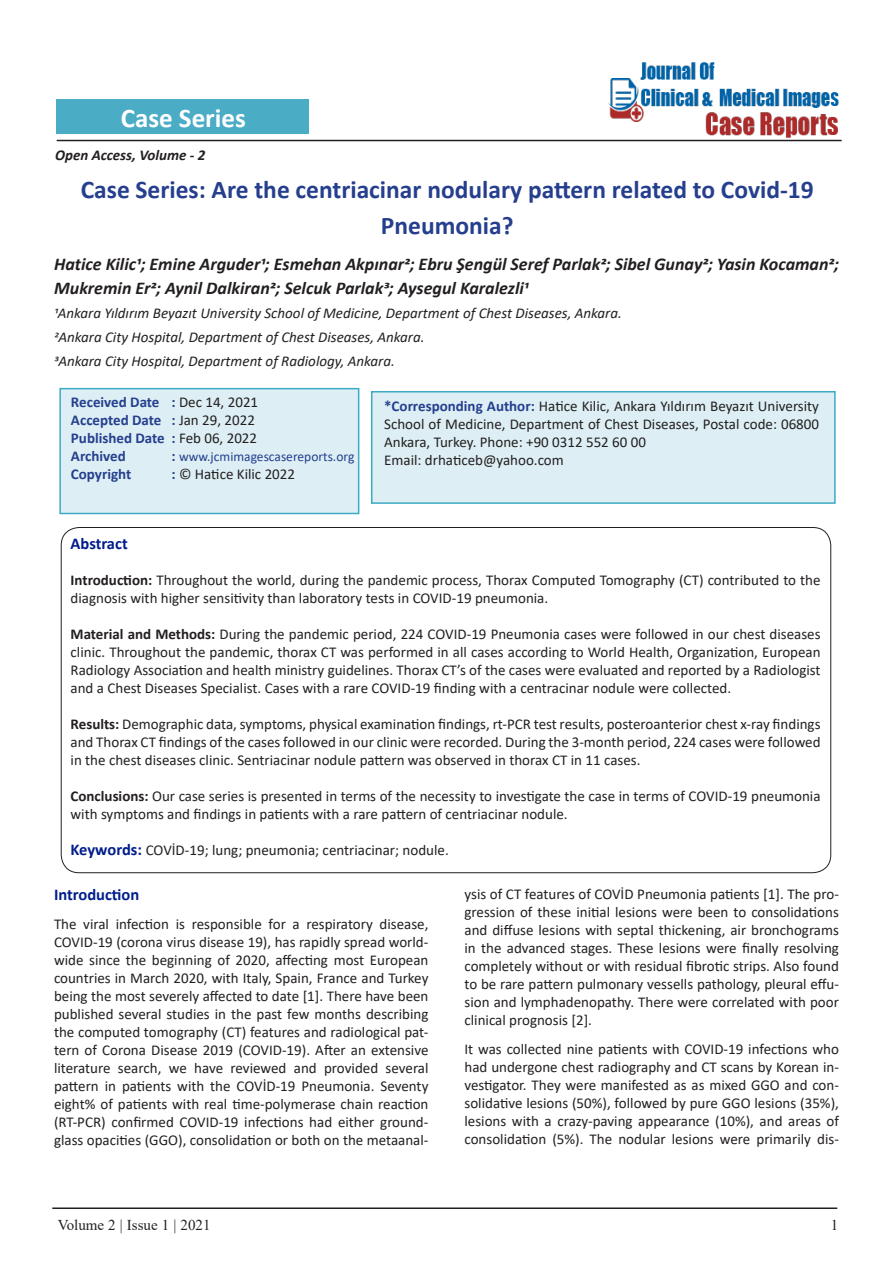
<style>
.page{position:relative;width:893px;height:1263px;background:#fff}
.page>*{position:absolute;margin:0;border:0;box-sizing:border-box;transform-origin:0 0}
.t1{font:700 27px "Calibri";color:#fff}
.Tittle{font:700 25.5px/36px "Calibri";color:#253f8e;text-align:center}
.Paragraph_Style_1{font:italic 700 18px/24px "Calibri";color:#231f20}
.side_heading_new{font:700 16.5px "Calibri";color:#001d8c}
.side_heading_new-2{font:15px/18px "Calibri";color:#231f20;text-align:justify}
.Paragraph_Style_1-2{font:15px/18px "Calibri";color:#231f20;text-align:justify}
.Paragraph_Style_1-3{font:italic 15px "Calibri";color:#231f20}
.Paragraph_Style_1-4{font:700 15px/18px "Calibri";color:#253f8e}
.t2{font:15px "Times New Roman";color:#231f20}
.t3{font:italic 700 15px "Calibri";color:#231f20}
.Paragraph_Style_1-5{font:13.5px "Calibri";color:#253f8e}
.s1{font-weight:400;color:#231f20}
.s2{font-weight:700;font-size:15px}
.s3{font-weight:700;color:#253f8e}
.s4{font-weight:700}
.s5{font-weight:700;font-size:16.5px;color:#001d8c}
</style>
<div class="page">
<hr style="left:57px;top:140px;width:785px;height:1px;background:#231f20">
<hr style="left:52px;top:1207px;width:785px;height:2px;background:#231f20">
<div style="left:57px;top:100px;width:252px;height:34px;background:#4bacc6"></div>
<div style="left:371px;top:391px;width:465px;height:113px;background:#ddeff4;border:2px solid #3daac4"></div>
<div style="left:59px;top:388px;width:300px;height:126px;background:#ddeff4;border:2px solid #3daac4"></div>
<img style="left:606px;top:62px;width:234px;height:80px">
<p class="t1" style="left:121px;top:99px;width:127px">Case Series</p>
<p class="t3" style="left:55px;top:144px;width:152px">Open Access, Volume - 2</p>
<p class="Tittle" style="left:81px;top:171px;width:734px">Case Series: Are the centriacinar nodulary pattern related to Covid-19<br>Pneumonia?</p>
<p class="Paragraph_Style_1" style="left:54px;top:251px;width:786px">Hatice Kilic1; Emine Arguder1; Esmehan Akpınar2; Ebru Şengül Seref Parlak2; Sibel Gunay2; Yasin Kocaman2;<br>Mukremin Er2; Aynil Dalkiran2; Selcuk Parlak3; Aysegul Karalezli1</p>
<p class="Paragraph_Style_1-3" style="left:54px;top:302px;width:569px">1Ankara Yıldırım Beyazıt University School of Medicine, Department of Chest Diseases, Ankara.</p>
<p class="Paragraph_Style_1-3" style="left:54px;top:326px;width:372px">2Ankara City Hospital, Department of Chest Diseases, Ankara.</p>
<p class="Paragraph_Style_1-3" style="left:54px;top:350px;width:342px">3Ankara City Hospital, Department of Radiology, Ankara.</p>
<p class="Paragraph_Style_1-4" style="left:71px;top:393px;width:189px">Received Date : <span class="s1">Dec 14, 2021<br></span>Accepted Date : <span class="s1">Jan 29, 2022<br></span>Published Date : <span class="s1">Feb 06, 2022<br></span>Archived</p>
<p class="Paragraph_Style_1-5" style="left:171px;top:447px;width:184px"><span class="s2">:</span> www.jcmimagescasereports.org</p>
<p class="Paragraph_Style_1-4" style="left:71px;top:465px;width:62px">Copyright</p>
<p class="Paragraph_Style_1-2" style="left:171px;top:464px;width:125px"><span class="s3">:</span> © Hatice Kilic 2022</p>
<p class="Paragraph_Style_1-2" style="left:384px;top:397px;width:436px"><span class="s3">*Corresponding Author:</span> Hatice Kilic, Ankara Yıldırım Beyazıt University School of Medicine, Department of Chest Diseases, Postal code: 06800<br>Ankara, Turkey. Phone: +90 0312 552 60 00</p>
<p class="Paragraph_Style_1-2" style="left:384px;top:451px;width:181px">Email: drhaticeb@yahoo.com</p>
<p class="side_heading_new" style="left:71px;top:532px;width:59px">Abstract</p>
<p class="Paragraph_Style_1-2" style="left:71px;top:570px;width:751px"><span class="s4">Introduction:</span> Throughout the world, during the pandemic process, Thorax Computed Tomography (CT) contributed to the diagnosis with higher sensitivity than laboratory tests in COVID-19 pneumonia.</p>
<p class="Paragraph_Style_1-2" style="left:71px;top:624px;width:752px"><span class="s4">Material and Methods:</span> During the pandemic period, 224 COVID-19 Pneumonia cases were followed in our chest diseases clinic. Throughout the pandemic, thorax CT was performed in all cases according to World Health, Organization, European Radiology Association and health ministry guidelines. Thorax CT’s of the cases were evaluated and reported by a Radiologist and a Chest Diseases Specialist. Cases with a rare COVID-19 finding with a centracinar nodule were collected.</p>
<p class="Paragraph_Style_1-2" style="left:71px;top:714px;width:751px"><span class="s4">Results:</span> Demographic data, symptoms, physical examination findings, rt-PCR test results, posteroanterior chest x-ray findings and Thorax CT findings of the cases followed in our clinic were recorded. During the 3-month period, 224 cases were followed in the chest diseases clinic. Sentriacinar nodule pattern was observed in thorax CT in 11 cases.</p>
<p class="Paragraph_Style_1-2" style="left:71px;top:786px;width:751px"><span class="s4">Conclusions:</span> Our case series is presented in terms of the necessity to investigate the case in terms of COVID-19 pneumonia with symptoms and findings in patients with a rare pattern of centriacinar nodule.</p>
<p class="side_heading_new-2" style="left:71px;top:840px;width:380px"><span class="s5">Keywords:</span> COVİD-19; lung; pneumonia; centriacinar; nodule.</p>
<p class="side_heading_new" style="left:54px;top:883px;width:87px">Introduction</p>
<p class="side_heading_new-2" style="left:54px;top:914px;width:376px">The viral infection is responsible for a respiratory disease, COVID-19 (corona virus disease 19), has rapidly spread world&shy;wide since the beginning of 2020, affecting most European countries in March 2020, with Italy, Spain, France and Turkey being the most severely affected to date [1]. There have been published several studies in the past few months describing the computed tomography (CT) features and radiological pat&shy;tern of Corona Disease 2019 (COVID-19). After an extensive literature search, we have reviewed and provided several pattern in patients with the COVİD-19 Pneumonia. Seventy eight% of patients with real time-polymerase chain reaction (RT-PCR) confirmed COVID-19 infections had either ground&shy;glass opacities (GGO), consolidation or both on the metaanal-</p>
<p class="side_heading_new-2" style="left:464px;top:885px;width:376px">ysis of CT features of COVİD Pneumonia patients [1]. The pro&shy;gression of these initial lesions were been to consolidations and diffuse lesions with septal thickening, air bronchograms in the advanced stages. These lesions were finally resolving completely without or with residual fibrotic strips. Also found to be rare pattern pulmonary vessells pathology, pleural effu&shy;sion and lymphadenopathy. There were correlated with poor clinical prognosis [2].</p>
<p class="side_heading_new-2" style="left:464px;top:1039px;width:376px">It was collected nine patients with COVID-19 infections who had undergone chest radiography and CT scans by Korean in&shy;vestigator. They were manifested as as mixed GGO and con&shy;solidative lesions (50%), followed by pure GGO lesions (35%), lesions with a crazy-paving appearance (10%), and areas of consolidation (5%). The nodular lesions were primarily dis-</p>
<p class="t2" style="left:58px;top:1214px;width:154px">Volume 2 | Issue 1 | 2021</p>
<p class="t2" style="left:831px;top:1214px;width:9px">1</p>
</div>
